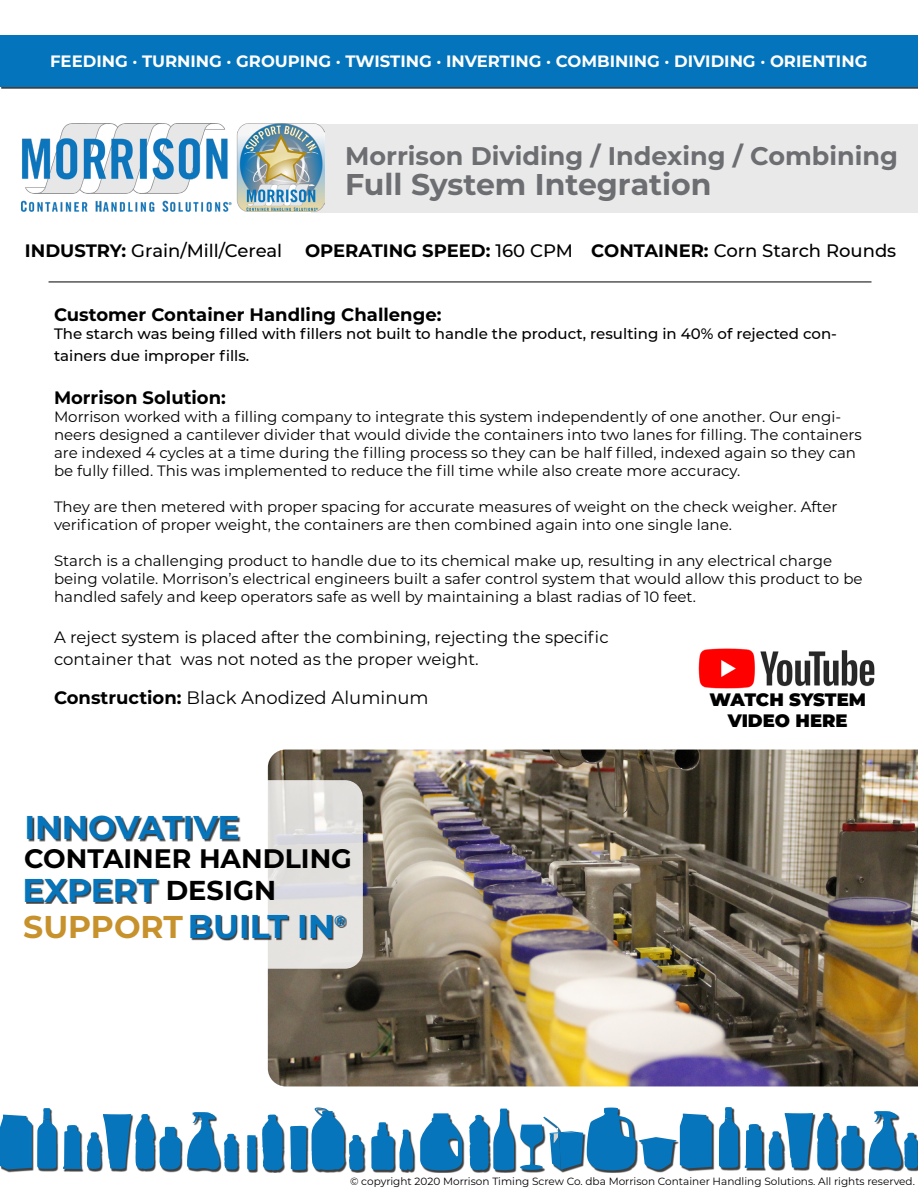
<style>
.page{position:relative;width:918px;height:1188px;background:#fff}
.page>*{position:absolute;margin:0;border:0;box-sizing:border-box;transform-origin:0 0}
.t1{font:700 33px "Montserrat";letter-spacing:-.01em;color:#0675bc}
.t2{font:700 31.5px "Montserrat";color:#c7922c}
.t3{font:700 30px "Montserrat";color:#6d6e71}
.t4{font:700 26.7px "Montserrat";color:#000}
.t5{font:700 25.5px "Montserrat";color:#6d6e71}
.t6{font:700 18px "Montserrat";color:#000}
.t7{font:18px "Montserrat";color:#000}
.t8{font:500 18px "Montserrat";color:#000}
.t9{font:900 18px/21.6px "Montserrat";color:#000;text-align:center}
.t10{font:16.5px/21.6px "Montserrat";color:#000}
.t11{font:700 16.5px "Montserrat";color:#fff}
.t12{font:15px/18px "Montserrat";color:#000}
.t13{font:500 15px/21.6px "Montserrat";color:#000}
.t14{font:10.5px "Montserrat";color:#000}
.s1{font-weight:700}
.s2{font-weight:500}
.s3{font-size:27.3px;color:#000}
.s4{font-size:33px;color:#0675bc}
</style>
<div class="page">
<div style="left:1px;top:36px;width:917px;height:53px;background:#404040"></div>
<div style="left:0;top:35px;width:918px;height:52px;background:#0475bc"></div>
<div style="left:1px;top:1108px;width:917px;height:65px;background:#000;opacity:.75"></div>
<svg style="left:63px;top:1114px;width:118px;height:55px"></svg>
<svg style="left:247px;top:1108px;width:117px;height:62px"></svg>
<svg style="left:371px;top:1122px;width:42px;height:48px"></svg>
<svg style="left:0;top:1108px;width:57px;height:61px"></svg>
<svg style="left:187px;top:1112px;width:51px;height:57px"></svg>
<svg style="left:420px;top:1113px;width:42px;height:57px"></svg>
<svg style="left:745px;top:1124px;width:18px;height:44px"></svg>
<svg style="left:719px;top:1107px;width:19px;height:61px"></svg>
<svg style="left:769px;top:1111px;width:149px;height:57px"></svg>
<svg style="left:469px;top:1108px;width:243px;height:62px"></svg>
<img style="left:554px;top:1128px;width:4px;height:15px">
<div style="left:312px;top:124px;width:606px;height:88px;background:#e9e9ea"></div>
<img style="left:22px;top:124px;width:303px;height:88px">
<img style="left:268px;top:750px;width:650px;height:336px">
<svg style="left:101px;top:780px;width:262px;height:189px"></svg>
<hr style="left:49px;top:282px;width:823px;height:1px;background:#000">
<img style="left:698px;top:648px;width:177px;height:41px">
<div style="left:28px;top:817px;width:212px;height:25px;background:#000;opacity:.75"></div>
<div style="left:26px;top:879px;width:133px;height:25px;background:#000;opacity:.75"></div>
<div style="left:192px;top:915px;width:155px;height:25px;background:#000;opacity:.75"></div>
<p class="t11" style="left:50px;top:49px;width:819px">FEEDING · TURNING · GROUPING · TWISTING · INVERTING · COMBINING · DIVIDING · ORIENTING</p>
<h3 class="t5" style="left:345px;top:138px;width:554px">Morrison Dividing / Indexing / Combining</h3>
<h3 class="t3" style="left:345px;top:163px;width:368px">Full System Integration</h3>
<p class="t8" style="left:25px;top:238px;width:259px"><span class="s1">INDUSTRY:</span> Grain/Mill/Cereal</p>
<p class="t6" style="left:305px;top:238px;width:593px">OPERATING SPEED: <span class="s2">160 CPM</span> CONTAINER: <span class="s2">Corn Starch Rounds</span></p>
<p class="t6" style="left:54px;top:302px;width:389px">Customer Container Handling Challenge:</p>
<p class="t13" style="left:54px;top:322px;width:785px">The starch was being filled with fillers not built to handle the product, resulting in 40% of rejected con&shy;tainers due improper fills.</p>
<p class="t6" style="left:54px;top:385px;width:173px">Morrison Solution:</p>
<p class="t12" style="left:54px;top:407px;width:809px">Morrison worked with a filling company to integrate this system independently of one another. Our engi&shy;neers designed a cantilever divider that would divide the containers into two lanes for filling. The containers are indexed 4 cycles at a time during the filling process so they can be half filled, indexed again so they can be fully filled. This was implemented to reduce the fill time while also create more accuracy.</p>
<p class="t12" style="left:54px;top:497px;width:785px">They are then metered with proper spacing for accurate measures of weight on the check weigher. After verification of proper weight, the containers are then combined again into one single lane.</p>
<p class="t12" style="left:54px;top:551px;width:810px">Starch is a challenging product to handle due to its chemical make up, resulting in any electrical charge being volatile. Morrison’s electrical engineers built a safer control system that would allow this product to be handled safely and keep operators safe as well by maintaining a blast radias of 10 feet.</p>
<p class="t10" style="left:54px;top:626px;width:556px">A reject system is placed after the combining, rejecting the specific container that was not noted as the proper weight.</p>
<p class="t7" style="left:54px;top:686px;width:376px"><span class="s1">Construction:</span> Black Anodized Aluminum</p>
<p class="t9" style="left:710px;top:687px;width:158px">WATCH SYSTEM<br>VIDEO HERE</p>
<h1 class="t1" style="left:24px;top:804px;width:217px">INNOVATIVE</h1>
<h3 class="t4" style="left:24px;top:839px;width:329px">CONTAINER HANDLING</h3>
<h1 class="t1" style="left:22px;top:866px;width:255px">EXPERT <span class="s3">DESIGN</span></h1>
<h2 class="t2" style="left:23px;top:904px;width:324px">SUPPORT <span class="s4">BUILT IN</span> <sup>®</sup></h2>
<p class="t14" style="left:350px;top:1174px;width:566px">© copyright 2020 Morrison Timing Screw Co. dba Morrison Container Handling Solutions. All rights reserved.</p>
</div>
